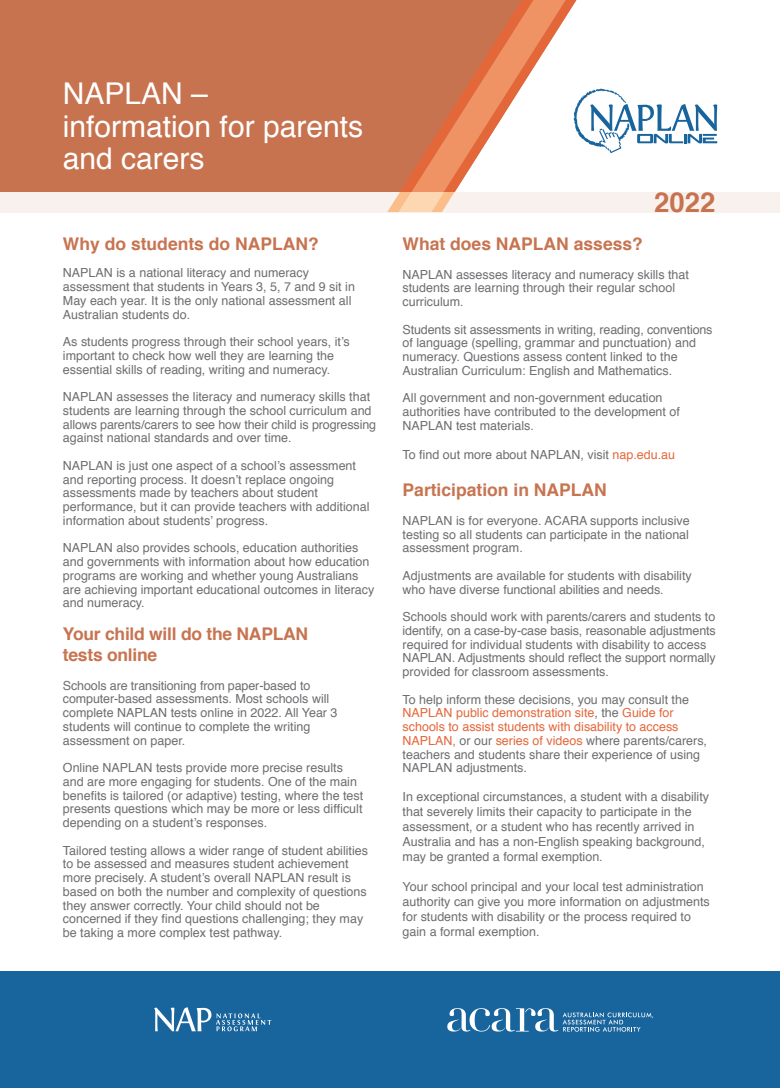
<style>
.page{position:relative;width:780px;height:1088px;background:#fff}
.page>*{position:absolute;margin:0;border:0;box-sizing:border-box;transform-origin:0 0}
.t1{font:30px/32.5px "Helvetica";color:#fff}
.t2{font:700 27.5px "Helvetica";color:#c77350}
.t3{font:700 17.5px/21px "Helvetica";color:#c77451}
.t4{font:12.5px/13.8px "Helvetica";color:#6d6e71}
.s1{color:#e4673a}
</style>
<div class="page">
<div style="left:0;top:192px;width:780px;height:20px;background:#f8f1ed"></div>
<div style="left:0;top:0;width:387px;height:192px;background:#c77350"></div>
<svg style="left:387px;top:0;width:330px;height:212px"></svg>
<div style="left:0;top:971px;width:780px;height:117px;background:#18649d"></div>
<svg style="left:447px;top:1008px;width:206px;height:24px"></svg>
<svg style="left:154px;top:1007px;width:117px;height:24px"></svg>
<h1 class="t1" style="left:63px;top:80px;width:302px">NAPLAN – information for parents and carers</h1>
<h3 class="t3" style="left:63px;top:235px;width:257px">Why do students do NAPLAN?</h3>
<p class="t4" style="left:63px;top:267px;width:293px">NAPLAN is a national literacy and numeracy assessment that students in Years 3, 5, 7 and 9 sit in May each year. It is the only national assessment all Australian students do.</p>
<p class="t4" style="left:63px;top:335px;width:288px">As students progress through their school years, it’s important to check how well they are learning the essential skills of reading, writing and numeracy.</p>
<p class="t4" style="left:63px;top:391px;width:314px">NAPLAN assesses the literacy and numeracy skills that students are learning through the school curriculum and allows parents/carers to see how their child is progressing against national standards and over time.</p>
<p class="t4" style="left:63px;top:459px;width:308px">NAPLAN is just one aspect of a school’s assessment and reporting process. It doesn’t replace ongoing assessments made by teachers about student performance, but it can provide teachers with additional information about students’ progress.</p>
<p class="t4" style="left:63px;top:542px;width:313px">NAPLAN also provides schools, education authorities and governments with information about how education programs are working and whether young Australians are achieving important educational outcomes in literacy and numeracy.</p>
<h3 class="t3" style="left:63px;top:625px;width:247px">Your child will do the NAPLAN tests online</h3>
<p class="t4" style="left:63px;top:679px;width:276px">Schools are transitioning from paper-based to computer-based assessments. Most schools will complete NAPLAN tests online in 2022. All Year 3 students will continue to complete the writing assessment on paper.</p>
<p class="t4" style="left:63px;top:762px;width:302px">Online NAPLAN tests provide more precise results and are more engaging for students. One of the main benefits is tailored (or adaptive) testing, where the test presents questions which may be more or less difficult depending on a student’s responses.</p>
<p class="t4" style="left:63px;top:844px;width:306px">Tailored testing allows a wider range of student abilities to be assessed and measures student achievement more precisely. A student’s overall NAPLAN result is based on both the number and complexity of questions they answer correctly. Your child should not be concerned if they find questions challenging; they may be taking a more complex test pathway.</p>
<h2 class="t2" style="left:654px;top:192px;width:63px">2022</h2>
<h3 class="t3" style="left:402px;top:235px;width:242px">What does NAPLAN assess?</h3>
<p class="t4" style="left:402px;top:268px;width:288px">NAPLAN assesses literacy and numeracy skills that students are learning through their regular school curriculum.</p>
<p class="t4" style="left:402px;top:323px;width:311px">Students sit assessments in writing, reading, conventions of language (spelling, grammar and punctuation) and numeracy. Questions assess content linked to the Australian Curriculum: English and Mathematics.</p>
<p class="t4" style="left:402px;top:392px;width:279px">All government and non-government education authorities have contributed to the development of<br>NAPLAN test materials.</p>
<p class="t4" style="left:402px;top:448px;width:274px">To find out more about NAPLAN, visit <span class="s1">nap.edu.au</span></p>
<h3 class="t3" style="left:402px;top:481px;width:206px">Participation in NAPLAN</h3>
<p class="t4" style="left:402px;top:515px;width:288px;text-align:justify">NAPLAN is for everyone. ACARA supports inclusive testing so all students can participate in the national assessment program.</p>
<p class="t4" style="left:402px;top:570px;width:290px">Adjustments are available for students with disability who have diverse functional abilities and needs.</p>
<p class="t4" style="left:402px;top:611px;width:315px">Schools should work with parents/carers and students to identify, on a case-by-case basis, reasonable adjustments required for individual students with disability to access NAPLAN. Adjustments should reflect the support normally provided for classroom assessments.</p>
<p class="t4" style="left:402px;top:693px;width:306px">To help inform these decisions, you may consult the <span class="s1">NAPLAN public demonstration site</span>, the <span class="s1">Guide for schools to assist students with disability to access NAPLAN,</span> or our <span class="s1">series of videos</span> where parents/carers, teachers and students share their experience of using NAPLAN adjustments.</p>
<p class="t4" style="left:402px;top:790px;width:308px;line-height:15px">In exceptional circumstances, a student with a disability that severely limits their capacity to participate in the assessment, or a student who has recently arrived in Australia and has a non-English speaking background, may be granted a formal exemption.</p>
<p class="t4" style="left:402px;top:880px;width:309px;line-height:15px">Your school principal and your local test administration authority can give you more information on adjustments for students with disability or the process required to gain a formal exemption.</p>
</div>
